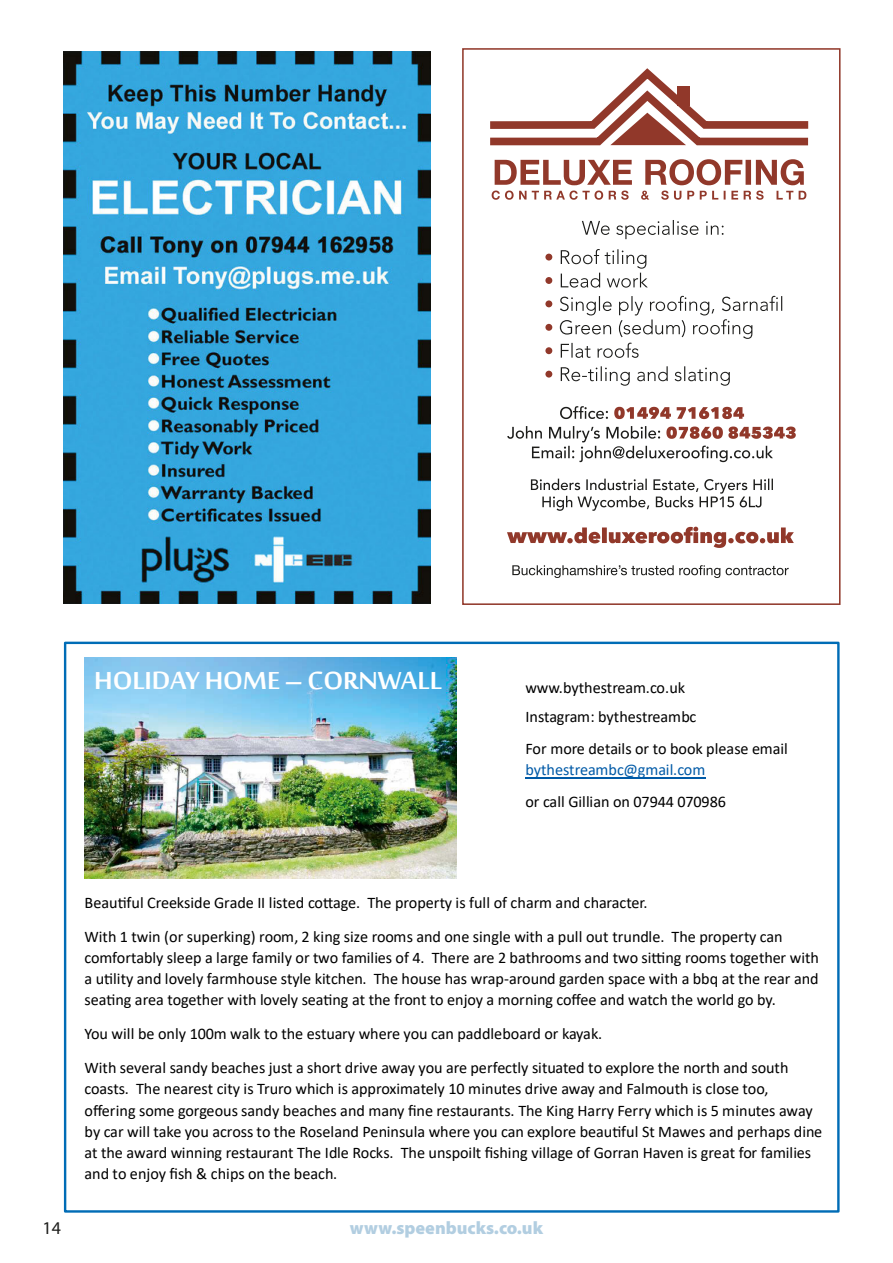
<style>
.page{position:relative;width:893px;height:1263px;background:#fff}
.page>*{position:absolute;margin:0;border:0;box-sizing:border-box;transform-origin:0 0}
.t1{font:700 33.9px "Sakkal Majalla";letter-spacing:-.005em;color:#fff}
.t2{font:900 18px "Myriad Pro";color:#b2cee1}
.t3{font:18px "Myriad Pro";color:#1d1d1b}
.t4{font:16.2px/21.1px "Calibri";color:#000}
.s1{color:#005aa7}
</style>
<div class="page">
<div style="left:462px;top:48px;width:378px;height:557px;border:2px solid #91382a"></div>
<svg style="left:490px;top:68px;width:319px;height:78px"></svg>
<svg style="left:492px;top:191px;width:314px;height:9px"></svg>
<svg style="left:495px;top:159px;width:309px;height:26px"></svg>
<div style="left:677px;top:86px;width:13px;height:20px;background:#91382a"></div>
<svg style="left:507px;top:527px;width:287px;height:21px"></svg>
<svg style="left:531px;top:479px;width:242px;height:32px"></svg>
<svg style="left:507px;top:426px;width:289px;height:36px"></svg>
<svg style="left:614px;top:407px;width:130px;height:12px"></svg>
<svg style="left:560px;top:406px;width:48px;height:13px"></svg>
<svg style="left:561px;top:366px;width:169px;height:20px"></svg>
<div style="left:545px;top:371px;width:7px;height:7px;background:#91382a;border-radius:50%"></div>
<div style="left:545px;top:347px;width:7px;height:7px;background:#91382a;border-radius:50%"></div>
<div style="left:545px;top:324px;width:7px;height:7px;background:#91382a;border-radius:50%"></div>
<svg style="left:560px;top:296px;width:222px;height:62px"></svg>
<div style="left:545px;top:300px;width:7px;height:7px;background:#91382a;border-radius:50%"></div>
<div style="left:545px;top:277px;width:7px;height:7px;background:#91382a;border-radius:50%"></div>
<svg style="left:561px;top:249px;width:87px;height:39px"></svg>
<div style="left:545px;top:254px;width:7px;height:7px;background:#91382a;border-radius:50%"></div>
<svg style="left:582px;top:220px;width:142px;height:19px"></svg>
<svg style="left:512px;top:565px;width:277px;height:13px"></svg>
<img style="left:64px;top:51px;width:367px;height:553px">
<img style="left:85px;top:658px;width:371px;height:220px">
<hr style="left:525px;top:777px;width:181px;height:1px;background:#005aa7">
<p class="t1" style="left:94px;top:661px;width:349px">HOLIDAY HOME – CORNWALL</p>
<p class="t4" style="left:525px;top:672px;width:172px;line-height:29.7px">www.bythestream.co.uk<br>Instagram: bythestreambc</p>
<p class="t4" style="left:525px;top:738px;width:264px">For more details or to book please email <span class="s1">bythestreambc@gmail.com</span></p>
<p class="t4" style="left:525px;top:791px;width:202px">or call Gillian on 07944 070986</p>
<p class="t4" style="left:85px;top:885px;width:700px;line-height:33.9px">Beautiful Creekside Grade II listed cottage. The property is full of charm and character.<br>With 1 twin (or superking) room, 2 king size rooms and one single with a pull out trundle. The property can</p>
<p class="t4" style="left:85px;top:946px;width:736px;text-align:justify">comfortably sleep a large family or two families of 4. There are 2 bathrooms and two sitting rooms together with a utility and lovely farmhouse style kitchen. The house has wrap-around garden space with a bbq at the rear and seating area together with lovely seating at the front to enjoy a morning coffee and watch the world go by.</p>
<p class="t4" style="left:85px;top:1016px;width:705px;line-height:33.9px">You will be only 100m walk to the estuary where you can paddleboard or kayak.<br>With several sandy beaches just a short drive away you are perfectly situated to explore the north and south</p>
<p class="t4" style="left:85px;top:1078px;width:739px">coasts. The nearest city is Truro which is approximately 10 minutes drive away and Falmouth is close too, offering some gorgeous sandy beaches and many fine restaurants. The King Harry Ferry which is 5 minutes away by car will take you across to the Roseland Peninsula where you can explore beautiful St Mawes and perhaps dine at the award winning restaurant The Idle Rocks. The unspoilt fishing village of Gorran Haven is great for families and to enjoy fish &amp; chips on the beach.</p>
<p class="t3" style="left:43px;top:1218px;width:20px">14</p>
<p class="t2" style="left:350px;top:1218px;width:195px">www.speenbucks.co.uk</p>
</div>
